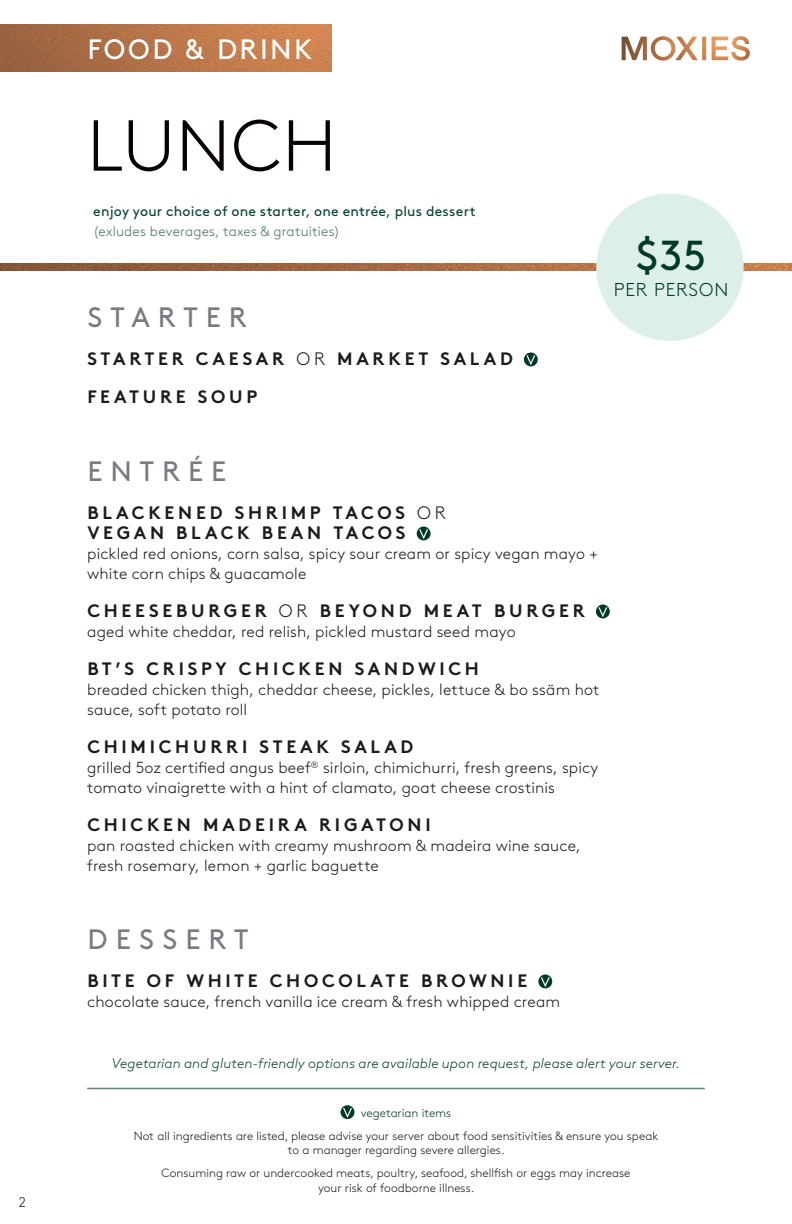
<style>
.page{position:relative;width:792px;height:1224px;background:#fff}
.page>*{position:absolute;margin:0;border:0;box-sizing:border-box;transform-origin:0 0}
.t1{font:300 72px "Brown";letter-spacing:.02em;color:#080302}
.t2{font:41.8px "Brown";color:#00392a}
.t3{font:28px "Brown";letter-spacing:.285em;color:#7b7a82}
.t4{font:28px "Brown";letter-spacing:.09em;color:#fff}
.t5{font:300 18.6px "Brown";letter-spacing:.04em;color:#00392a}
.t6{font:700 18px/20px "Brown";letter-spacing:.205em;color:#1f1a1a}
.t7{font:300 16px/20px "Brown";letter-spacing:.01em;color:#1f1a1a}
.t8{font:14px/20px "Brown";letter-spacing:.015em;color:#074234}
.t9{font:italic 300 14px "Brown";letter-spacing:.005em;color:#074234}
.t10{font:300 14px "Brown";color:#231f20}
.t11{font:300 12px/14.4px "Brown";color:#1f1a1a;text-align:center}
.t12{font:300 12px "Brown";color:#00392a}
.s1{font-weight:300;color:#4c7268}
.s2{font-weight:300}
</style>
<div class="page">
<div style="left:341px;top:1105px;width:13px;height:14px;background:#00392a;border-radius:50%"></div>
<svg style="left:343px;top:1108px;width:9px;height:10px"></svg>
<hr style="left:87px;top:1088px;width:618px;height:1px;background:#64847b">
<img style="left:702px;top:37px;width:4px;height:23px">
<img style="left:712px;top:37px;width:16px;height:23px">
<img style="left:731px;top:36px;width:19px;height:25px">
<img style="left:651px;top:36px;width:47px;height:25px">
<img style="left:622px;top:37px;width:25px;height:23px">
<img style="left:0;top:264px;width:792px;height:7px">
<div style="left:524px;top:353px;width:14px;height:13px;background:#00392a;border-radius:50%"></div>
<svg style="left:526px;top:355px;width:9px;height:10px"></svg>
<svg style="left:417px;top:527px;width:14px;height:13px"></svg>
<svg style="left:419px;top:529px;width:9px;height:10px"></svg>
<div style="left:596px;top:605px;width:14px;height:13px;background:#00392a;border-radius:50%"></div>
<svg style="left:598px;top:607px;width:9px;height:10px"></svg>
<svg style="left:538px;top:975px;width:14px;height:13px"></svg>
<svg style="left:541px;top:977px;width:9px;height:10px"></svg>
<img style="left:0;top:25px;width:331px;height:47px">
<div style="left:596px;top:194px;width:148px;height:147px;background:#dcefe9;border-radius:50%"></div>
<p class="t10" style="left:19px;top:1192px;width:9px">2</p>
<p class="t4" style="left:88px;top:28px;width:226px">FOOD &amp; DRINK</p>
<p class="t1" style="left:87px;top:93px;width:251px">LUNCH</p>
<p class="t8" style="left:93px;top:200px;width:384px">enjoy your choice of one starter, one entrée, plus dessert <span class="s1">(exludes beverages, taxes &amp; gratuities)</span></p>
<p class="t3" style="left:87px;top:296px;width:161px">STARTER</p>
<p class="t6" style="left:87px;top:347px;width:427px">STARTER CAESAR <span class="s2">OR</span> MARKET SALAD</p>
<p class="t6" style="left:87px;top:385px;width:172px">FEATURE SOUP</p>
<p class="t2" style="left:636px;top:224px;width:72px">$35</p>
<p class="t5" style="left:614px;top:276px;width:116px">PER PERSON</p>
<p class="t3" style="left:87px;top:450px;width:140px">ENTRÉE</p>
<p class="t6" style="left:87px;top:501px;width:360px">BLACKENED SHRIMP TACOS <span class="s2">OR<br></span>VEGAN BLACK BEAN TACOS</p>
<p class="t7" style="left:87px;top:543px;width:512px">pickled red onions, corn salsa, spicy sour cream or spicy vegan mayo + white corn chips &amp; guacamole</p>
<p class="t6" style="left:87px;top:599px;width:499px">CHEESEBURGER <span class="s2">OR</span> BEYOND MEAT BURGER</p>
<p class="t7" style="left:87px;top:621px;width:430px">aged white cheddar, red relish, pickled mustard seed mayo</p>
<p class="t6" style="left:87px;top:657px;width:393px">BT’S CRISPY CHICKEN SANDWICH</p>
<p class="t7" style="left:87px;top:679px;width:514px">breaded chicken thigh, cheddar cheese, pickles, lettuce &amp; bo ssäm hot sauce, soft potato roll</p>
<p class="t6" style="left:87px;top:735px;width:328px">CHIMICHURRI STEAK SALAD</p>
<p class="t7" style="left:87px;top:757px;width:513px">grilled 5oz certified angus beef<sup>®</sup> sirloin, chimichurri, fresh greens, spicy tomato vinaigrette with a hint of clamato, goat cheese crostinis</p>
<p class="t6" style="left:87px;top:813px;width:345px">CHICKEN MADEIRA RIGATONI</p>
<p class="t7" style="left:87px;top:835px;width:495px">pan roasted chicken with creamy mushroom &amp; madeira wine sauce, fresh rosemary, lemon + garlic baguette</p>
<p class="t3" style="left:87px;top:918px;width:163px">DESSERT</p>
<p class="t6" style="left:87px;top:969px;width:441px">BITE OF WHITE CHOCOLATE BROWNIE</p>
<p class="t7" style="left:87px;top:991px;width:474px">chocolate sauce, french vanilla ice cream &amp; fresh whipped cream</p>
<p class="t9" style="left:112px;top:1053px;width:570px">Vegetarian and gluten-friendly options are available upon request, please alert your server.</p>
<p class="t12" style="left:361px;top:1104px;width:92px">vegetarian items</p>
<p class="t11" style="left:134px;top:1128px;width:526px">Not all ingredients are listed, please advise your server about food sensitivities &amp; ensure you speak to a manager regarding severe allergies.</p>
<p class="t11" style="left:162px;top:1165px;width:470px">Consuming raw or undercooked meats, poultry, seafood, shellfish or eggs may increase your risk of foodborne illness.</p>
</div>
